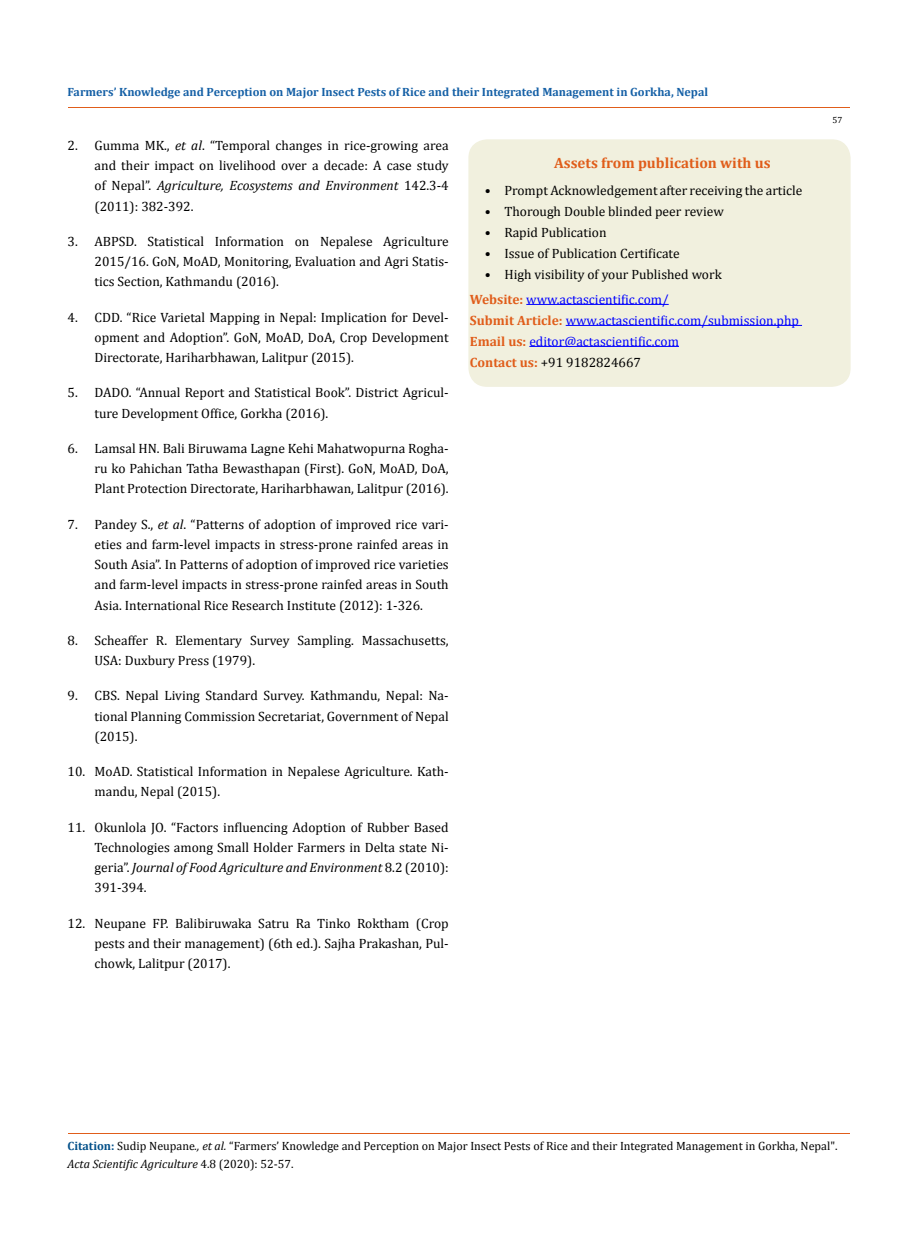
<style>
.page{position:relative;width:917px;height:1260px;background:#fff}
.page>*{position:absolute;margin:0;border:0;box-sizing:border-box;transform-origin:0 0}
.t1{font:700 15px "Cambria";color:#e05d1a}
.t2{font:13.5px/20.2px "Cambria";color:#000;text-align:justify}
.t3{font:13.5px/21px "Cambria";color:#00f}
.t4{font:12px/18px "Cambria";color:#000}
.t5{font:700 12px "Cambria";color:#1560a6}
.t6{font:9px "Cambria";color:#000}
.s1{font-style:italic}
.s2{font-weight:700;color:#e05d1a}
.s3{color:#000}
.s4{font-weight:700;color:#035089}
</style>
<div class="page">
<div style="left:469px;top:140px;width:380px;height:246px;background:#f1f0de;border-radius:18px"></div>
<div style="left:468px;top:139px;width:382px;height:248px;border:2px solid #f1f0de;border-radius:18px"></div>
<hr style="left:526px;top:304px;width:142px;height:1px;background:#00f">
<hr style="left:565px;top:325px;width:237px;height:1px;background:#00f">
<hr style="left:529px;top:346px;width:150px;height:1px;background:#00f">
<hr style="left:68px;top:108px;width:781px;height:1px;background:#e05d1a">
<hr style="left:68px;top:1133px;width:781px;height:1px;background:#e05d1a">
<p class="t5" style="left:68px;top:83px;width:642px">Farmers’ Knowledge and Perception on Major Insect Pests of Rice and their Integrated Management in Gorkha, Nepal</p>
<p class="t2" style="left:95px;top:135px;width:356px;text-indent:-27px">2. Gumma MK., <span class="s1">et al</span>. “Temporal changes in rice-growing area and their impact on livelihood over a decade: A case study of Nepal”. <span class="s1">Agriculture, Ecosystems and Environment</span> 142.3-4 (2011): 382-392.</p>
<p class="t2" style="left:94px;top:231px;width:356px;text-indent:-27px">3. ABPSD. Statistical Information on Nepalese Agriculture 2015/16. GoN, MoAD, Monitoring, Evaluation and Agri Statis&shy;tics Section, Kathmandu (2016).</p>
<p class="t2" style="left:94px;top:307px;width:355px;text-indent:-27px">4. CDD. “Rice Varietal Mapping in Nepal: Implication for Devel&shy;opment and Adoption”. GoN, MoAD, DoA, Crop Development Directorate, Hariharbhawan, Lalitpur (2015).</p>
<p class="t2" style="left:94px;top:383px;width:356px;text-indent:-27px">5. DADO. “Annual Report and Statistical Book”. District Agricul&shy;ture Development Office, Gorkha (2016).</p>
<p class="t2" style="left:94px;top:438px;width:356px;text-indent:-27px">6. Lamsal HN. Bali Biruwama Lagne Kehi Mahatwopurna Rogha&shy;ru ko Pahichan Tatha Bewasthapan (First). GoN, MoAD, DoA, Plant Protection Directorate, Hariharbhawan, Lalitpur (2016).</p>
<p class="t2" style="left:94px;top:514px;width:356px;text-indent:-27px">7. Pandey S., <span class="s1">et al</span>. “Patterns of adoption of improved rice vari&shy;eties and farm-level impacts in stress-prone rainfed areas in South Asia”. In Patterns of adoption of improved rice varieties and farm-level impacts in stress-prone rainfed areas in South Asia. International Rice Research Institute (2012): 1-326.</p>
<p class="t2" style="left:94px;top:630px;width:355px;text-indent:-27px">8. Scheaffer R. Elementary Survey Sampling. Massachusetts,<br>USA: Duxbury Press (1979).</p>
<p class="t2" style="left:94px;top:686px;width:355px;text-indent:-27px">9. CBS. Nepal Living Standard Survey. Kathmandu, Nepal: Na&shy;tional Planning Commission Secretariat, Government of Nepal (2015).</p>
<p class="t2" style="left:94px;top:761px;width:355px;text-indent:-27px">10. MoAD. Statistical Information in Nepalese Agriculture. Kath&shy;mandu, Nepal (2015).</p>
<p class="t2" style="left:94px;top:817px;width:356px;text-indent:-27px">11. Okunlola JO. “Factors influencing Adoption of Rubber Based Technologies among Small Holder Farmers in Delta state Ni&shy;geria”. <span class="s1">Journal of Food Agriculture and Environment</span> 8.2 (2010):<br>391-394.</p>
<p class="t2" style="left:95px;top:913px;width:356px;text-indent:-27px">12. Neupane FP. Balibiruwaka Satru Ra Tinko Roktham (Crop pests and their management) (6th ed.). Sajha Prakashan, Pul&shy;chowk, Lalitpur (2017).</p>
<p class="t1" style="left:554px;top:153px;width:218px">Assets from publication with us</p>
<p class="t2" style="left:485px;top:180px;width:319px">• Prompt Acknowledgement after receiving the article</p>
<p class="t2" style="left:485px;top:201px;width:240px">• Thorough Double blinded peer review</p>
<p class="t2" style="left:485px;top:222px;width:123px">• Rapid Publication</p>
<p class="t2" style="left:485px;top:243px;width:196px">• Issue of Publication Certificate</p>
<p class="t2" style="left:485px;top:264px;width:238px">• High visibility of your Published work</p>
<p class="t3" style="left:470px;top:288px;width:330px"><span class="s2">Website:</span> www.actascientific.com/<br><span class="s2">Submit Article:</span> www.actascientific.com/submission.php <span class="s2">Email us:</span> editor@actascientific.com<br><span class="s2">Contact us:</span> <span class="s3">+91 9182824667</span></p>
<p class="t6" style="left:832px;top:114px;width:11px">57</p>
<p class="t4" style="left:68px;top:1137px;width:771px"><span class="s4">Citation:</span> Sudip Neupane<span class="s1">., et al.</span> “Farmers’ Knowledge and Perception on Major Insect Pests of Rice and their Integrated Management in Gorkha, Nepal".<br><span class="s1">Acta Scientific Agriculture</span> 4.8 (2020): 52-57.</p>
</div>
